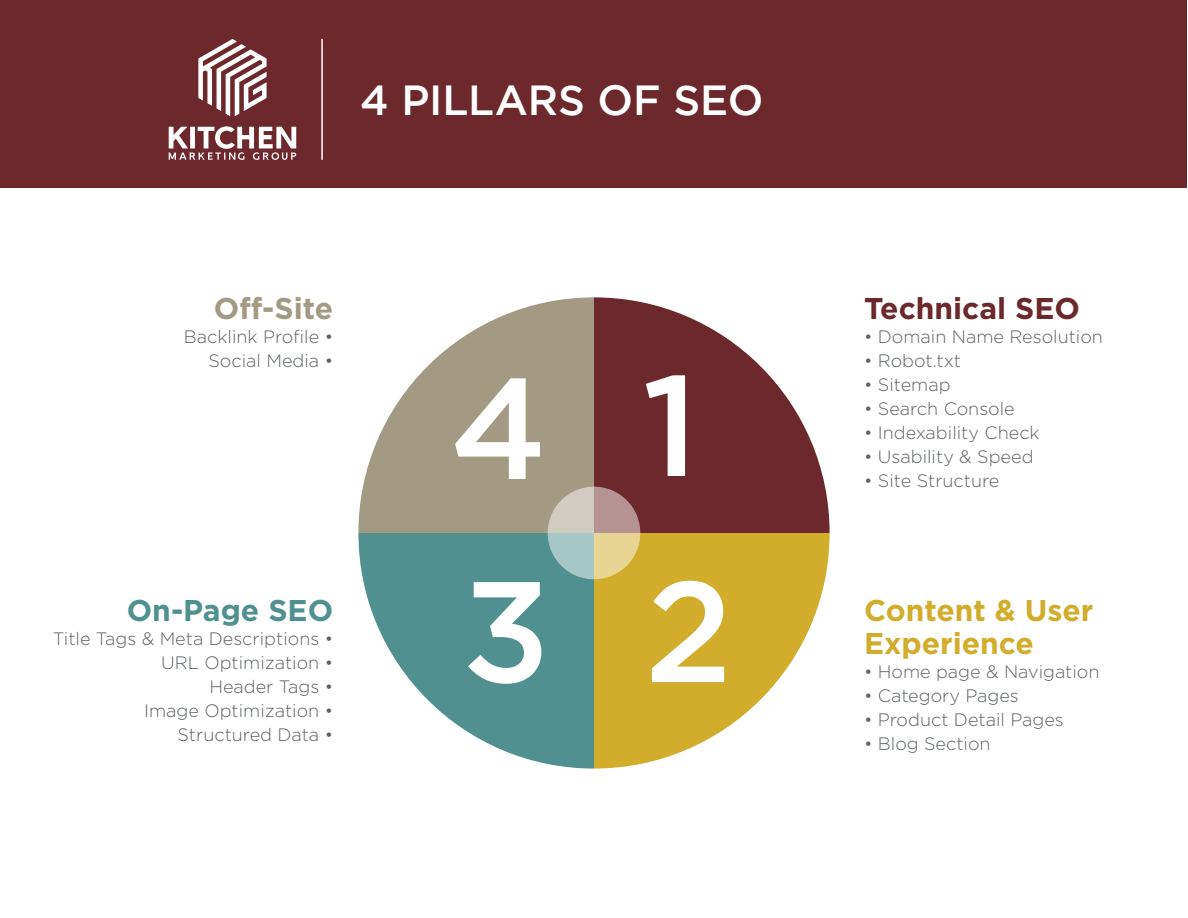
<style>
.page{position:relative;width:1188px;height:918px;background:#fff}
.page>*{position:absolute;margin:0;border:0;box-sizing:border-box;transform-origin:0 0}
.t1{font:500 142.8px/206.1px "Gotham";color:#fff;text-align:right}
.t2{font:500 42px "Gotham";letter-spacing:-.005em;color:#fff}
.t3{font:700 30px/33px "Gotham";color:#d2ac2b}
.t4{font:700 30px "Gotham";color:#6c282b}
.t5{font:700 30px "Gotham";color:#509091}
.t6{font:700 30px "Gotham";color:#a29a83}
.t7{font:300 18px/24px "Gotham";color:#5e6367;text-align:right}
</style>
<div class="page">
<div style="left:1px;top:1px;width:1186px;height:187px;background:#6c282b"></div>
<hr style="left:321px;top:39px;width:2px;height:121px;background:#fff">
<svg style="left:358px;top:297px;width:236px;height:236px;fill:#a29a83"></svg>
<svg style="left:358px;top:533px;width:236px;height:236px;fill:#509091"></svg>
<svg style="left:594px;top:533px;width:236px;height:236px;fill:#d2ac2b"></svg>
<svg style="left:594px;top:297px;width:236px;height:236px;fill:#6c282b"></svg>
<svg style="left:548px;top:487px;width:92px;height:92px;background:#c4beab"></svg>
<svg style="left:198px;top:39px;width:69px;height:77px"></svg>
<svg style="left:169px;top:126px;width:127px;height:34px"></svg>
<div style="left:679px;top:423px;width:50px;height:48px;background:#6c282b"></div>
<div style="left:684px;top:592px;width:52px;height:50px;background:#d2ac2b"></div>
<div style="left:526px;top:650px;width:42px;height:48px;background:#509091"></div>
<div style="left:616px;top:649px;width:41px;height:48px;background:#d2ac2b"></div>
<div style="left:450px;top:599px;width:49px;height:46px;background:#509091"></div>
<div style="left:444px;top:432px;width:52px;height:49px;background:#a29a83"></div>
<svg style="left:507px;top:387px;width:33px;height:43px"></svg>
<h2 class="t2" style="left:360px;top:76px;width:405px">4 PILLARS OF SEO</h2>
<h3 class="t6" style="left:214px;top:288px;width:121px">Off-Site</h3>
<p class="t7" style="left:184px;top:324px;width:151px">Backlink Profile •<br>Social Media •</p>
<h3 class="t5" style="left:127px;top:591px;width:208px">On-Page SEO</h3>
<p class="t7" style="left:53px;top:626px;width:282px">Title Tags &amp; Meta Descriptions •<br>URL Optimization •<br>Header Tags •<br>Image Optimization •<br>Structured Data •</p>
<h1 class="t1" style="left:462px;top:319px;width:272px">1<br>3 2</h1>
<h1 class="t1" style="left:450px;top:322px;width:99px">4</h1>
<h3 class="t4" style="left:864px;top:288px;width:217px">Technical SEO</h3>
<p class="t7" style="left:864px;top:324px;width:240px">• Domain Name Resolution</p>
<p class="t7" style="left:864px;top:348px;width:99px">• Robot.txt</p>
<p class="t7" style="left:864px;top:372px;width:88px">• Sitemap</p>
<p class="t7" style="left:864px;top:396px;width:152px">• Search Console</p>
<p class="t7" style="left:864px;top:420px;width:177px">• Indexability Check</p>
<p class="t7" style="left:864px;top:444px;width:171px">• Usability &amp; Speed</p>
<p class="t7" style="left:864px;top:468px;width:137px">• Site Structure</p>
<h3 class="t3" style="left:864px;top:594px;width:231px">Content &amp; User<br>Experience</h3>
<p class="t7" style="left:864px;top:659px;width:237px">• Home page &amp; Navigation</p>
<p class="t7" style="left:864px;top:683px;width:156px">• Category Pages</p>
<p class="t7" style="left:864px;top:707px;width:201px">• Product Detail Pages</p>
<p class="t7" style="left:864px;top:731px;width:128px">• Blog Section</p>
</div>
